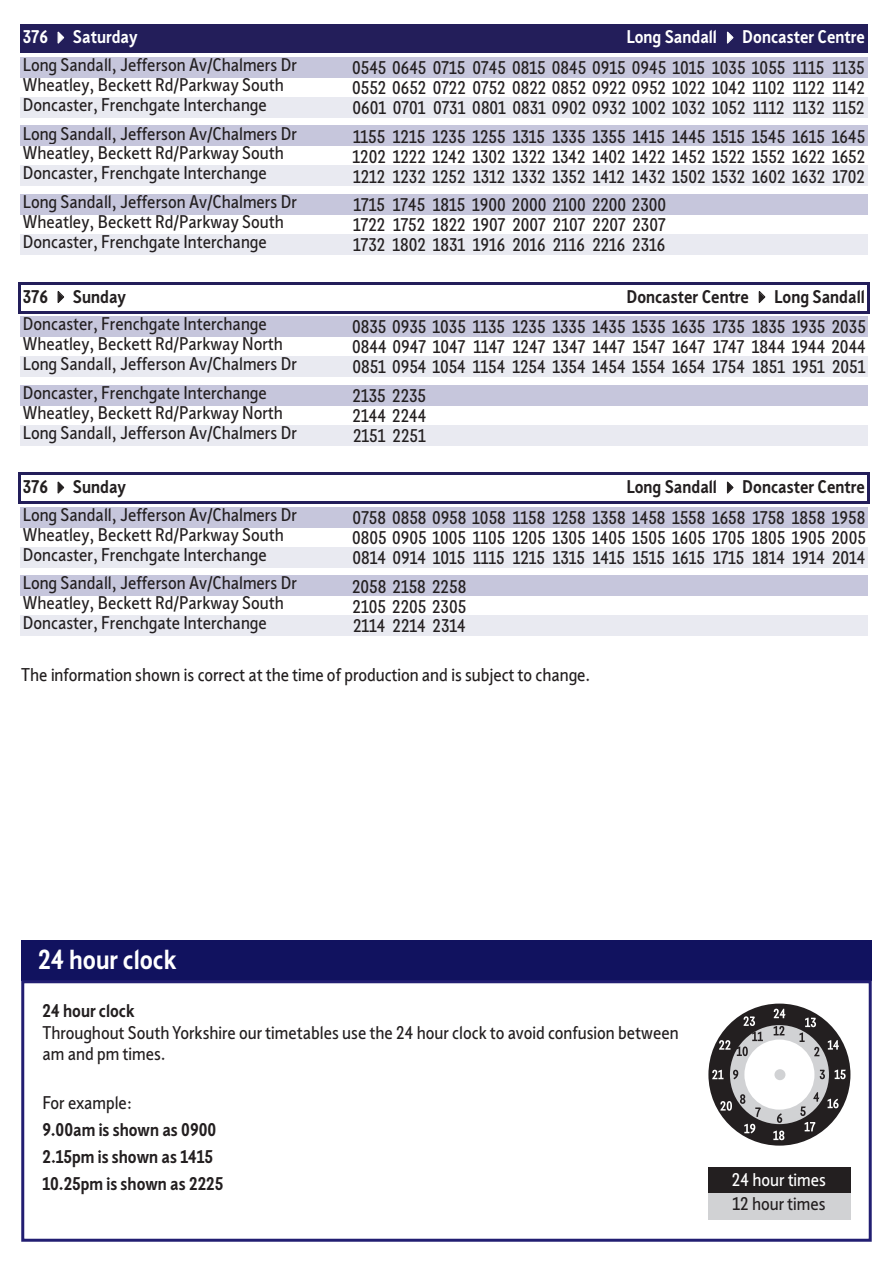
<style>
.page{position:relative;width:893px;height:1263px;background:#fff}
.page>*{position:absolute;margin:0;border:0;box-sizing:border-box;transform-origin:0 0}
.t1{font:700 27px "Sheffield Sans 2";color:#fff}
.t2{font:18px/27.6px "Sheffield Sans 2";color:#231f20}
.t3{font:700 18px/27px "Sheffield Sans 2";color:#231f20}
.t4{font:18px "Sheffield Sans Karto";color:#231f20}
.t5{font:700 18px "Sheffield Sans 2";color:#fff}
.t6{font:18px "Sheffield Sans 2";color:#fff}
.s1{font-weight:700;color:#fff}
.s2{color:#fff}
.s3{font-weight:700}
</style>
<div class="page">
<div style="left:21px;top:25px;width:847px;height:28px;background:#231e5a"></div>
<div style="left:21px;top:57px;width:847px;height:20px;background:#c6c6dc"></div>
<div style="left:21px;top:97px;width:847px;height:20px;background:#e9eaf1"></div>
<div style="left:21px;top:126px;width:847px;height:20px;background:#c6c6dc"></div>
<div style="left:21px;top:166px;width:847px;height:20px;background:#e9eaf1"></div>
<div style="left:21px;top:195px;width:847px;height:20px;background:#c6c6dc"></div>
<div style="left:21px;top:235px;width:847px;height:20px;background:#e9eaf1"></div>
<div style="left:21px;top:316px;width:847px;height:21px;background:#c6c6dc"></div>
<div style="left:21px;top:356px;width:847px;height:20px;background:#e9eaf1"></div>
<div style="left:21px;top:385px;width:847px;height:20px;background:#c6c6dc"></div>
<div style="left:21px;top:425px;width:847px;height:20px;background:#e9eaf1"></div>
<div style="left:21px;top:507px;width:847px;height:20px;background:#c6c6dc"></div>
<div style="left:21px;top:547px;width:847px;height:20px;background:#e9eaf1"></div>
<div style="left:21px;top:576px;width:847px;height:20px;background:#c6c6dc"></div>
<div style="left:21px;top:616px;width:847px;height:20px;background:#e9eaf1"></div>
<hr style="left:18px;top:282px;width:3px;height:32px;background:#231e5a">
<hr style="left:867px;top:285px;width:2px;height:29px;background:#231e5a">
<hr style="left:18px;top:472px;width:3px;height:32px;background:#231e5a">
<hr style="left:867px;top:475px;width:2px;height:29px;background:#231e5a">
<hr style="left:21px;top:282px;width:848px;height:3px;background:#231e5a">
<hr style="left:21px;top:311px;width:848px;height:3px;background:#231e5a">
<hr style="left:21px;top:472px;width:848px;height:3px;background:#231e5a">
<hr style="left:21px;top:501px;width:848px;height:3px;background:#231e5a">
<div style="left:21px;top:940px;width:851px;height:40px;background:#11125f"></div>
<div style="left:21px;top:980px;width:851px;height:262px;border:3px solid #221e72"></div>
<div style="left:708px;top:1167px;width:142px;height:26px;background:#231f20"></div>
<div style="left:708px;top:1193px;width:142px;height:26px;background:#d1d2d4"></div>
<div style="left:708px;top:1003px;width:142px;height:142px;background:#231f20;border-radius:50%"></div>
<svg style="left:728px;top:1023px;width:103px;height:103px;background:#bcbcbe"></svg>
<div style="left:725px;top:1020px;width:108px;height:108px;border:4px solid #231f20;border-radius:50%"></div>
<div style="left:744px;top:1039px;width:70px;height:70px;background:#fff;border-radius:50%"></div>
<div style="left:774px;top:1069px;width:11px;height:11px;background:#d1d2d4;border-radius:50%"></div>
<svg style="left:774px;top:1009px;width:11px;height:9px"></svg>
<svg style="left:774px;top:1026px;width:10px;height:9px"></svg>
<svg style="left:799px;top:1018px;width:20px;height:38px"></svg>
<svg style="left:828px;top:1040px;width:11px;height:9px"></svg>
<svg style="left:835px;top:1069px;width:11px;height:10px"></svg>
<svg style="left:820px;top:1070px;width:5px;height:9px"></svg>
<svg style="left:827px;top:1099px;width:12px;height:9px"></svg>
<svg style="left:805px;top:1122px;width:10px;height:9px"></svg>
<svg style="left:773px;top:1130px;width:11px;height:10px"></svg>
<svg style="left:744px;top:1124px;width:11px;height:9px"></svg>
<svg style="left:720px;top:1101px;width:12px;height:10px"></svg>
<svg style="left:712px;top:1070px;width:11px;height:9px"></svg>
<svg style="left:719px;top:1040px;width:11px;height:10px"></svg>
<svg style="left:744px;top:1016px;width:11px;height:10px"></svg>
<svg style="left:777px;top:1113px;width:5px;height:10px"></svg>
<svg style="left:800px;top:1106px;width:6px;height:10px"></svg>
<svg style="left:813px;top:1092px;width:6px;height:10px"></svg>
<svg style="left:755px;top:1107px;width:6px;height:10px"></svg>
<svg style="left:740px;top:1094px;width:5px;height:10px"></svg>
<svg style="left:733px;top:1070px;width:5px;height:9px"></svg>
<svg style="left:737px;top:1032px;width:26px;height:24px"></svg>
<p class="t2" style="left:23px;top:23px;width:276px"><span class="s1">376</span> <span class="s2">✔</span> <span class="s1">Saturday<br></span>Long Sandall, Jefferson Av/Chalmers Dr</p>
<p class="t5" style="left:626px;top:25px;width:240px">Long Sandall ✔ Doncaster Centre</p>
<p class="t2" style="left:352px;top:53px;width:514px">0545 0645 0715 0745 0815 0845 0915 0945 1015 1035 1055 1115 1135</p>
<p class="t2" style="left:23px;top:70px;width:262px">Wheatley, Beckett Rd/Parkway South</p>
<p class="t2" style="left:352px;top:73px;width:514px">0552 0652 0722 0752 0822 0852 0922 0952 1022 1042 1102 1122 1142</p>
<p class="t2" style="left:23px;top:90px;width:246px">Doncaster, Frenchgate Interchange</p>
<p class="t2" style="left:352px;top:93px;width:514px">0601 0701 0731 0801 0831 0902 0932 1002 1032 1052 1112 1132 1152</p>
<p class="t2" style="left:23px;top:119px;width:276px">Long Sandall, Jefferson Av/Chalmers Dr</p>
<p class="t2" style="left:353px;top:122px;width:514px">1155 1215 1235 1255 1315 1335 1355 1415 1445 1515 1545 1615 1645</p>
<p class="t2" style="left:23px;top:139px;width:262px">Wheatley, Beckett Rd/Parkway South</p>
<p class="t2" style="left:353px;top:142px;width:514px">1202 1222 1242 1302 1322 1342 1402 1422 1452 1522 1552 1622 1652</p>
<p class="t2" style="left:23px;top:159px;width:246px">Doncaster, Frenchgate Interchange</p>
<p class="t2" style="left:353px;top:162px;width:513px">1212 1232 1252 1312 1332 1352 1412 1432 1502 1532 1602 1632 1702</p>
<p class="t2" style="left:23px;top:188px;width:276px">Long Sandall, Jefferson Av/Chalmers Dr</p>
<p class="t2" style="left:354px;top:191px;width:314px">1715 1745 1815 1900 2000 2100 2200 2300</p>
<p class="t2" style="left:23px;top:208px;width:262px">Wheatley, Beckett Rd/Parkway South</p>
<p class="t2" style="left:353px;top:211px;width:314px">1722 1752 1822 1907 2007 2107 2207 2307</p>
<p class="t2" style="left:23px;top:228px;width:246px">Doncaster, Frenchgate Interchange</p>
<p class="t2" style="left:353px;top:231px;width:314px">1732 1802 1831 1916 2016 2116 2216 2316</p>
<p class="t2" style="left:23px;top:282px;width:246px"><span class="s3">376</span> ✔ <span class="s3">Sunday<br></span>Doncaster, Frenchgate Interchange</p>
<p class="t3" style="left:626px;top:282px;width:240px">Doncaster Centre ✔ Long Sandall</p>
<p class="t2" style="left:352px;top:313px;width:515px">0835 0935 1035 1135 1235 1335 1435 1535 1635 1735 1835 1935 2035</p>
<p class="t2" style="left:23px;top:330px;width:262px">Wheatley, Beckett Rd/Parkway North</p>
<p class="t2" style="left:352px;top:333px;width:515px">0844 0947 1047 1147 1247 1347 1447 1547 1647 1747 1844 1944 2044</p>
<p class="t2" style="left:23px;top:349px;width:276px">Long Sandall, Jefferson Av/Chalmers Dr</p>
<p class="t2" style="left:352px;top:353px;width:514px">0851 0954 1054 1154 1254 1354 1454 1554 1654 1754 1851 1951 2051</p>
<p class="t2" style="left:23px;top:378px;width:246px">Doncaster, Frenchgate Interchange</p>
<p class="t2" style="left:353px;top:381px;width:75px">2135 2235</p>
<p class="t2" style="left:23px;top:398px;width:262px">Wheatley, Beckett Rd/Parkway North</p>
<p class="t2" style="left:353px;top:401px;width:75px">2144 2244</p>
<p class="t2" style="left:23px;top:418px;width:276px">Long Sandall, Jefferson Av/Chalmers Dr</p>
<p class="t2" style="left:353px;top:421px;width:74px">2151 2251</p>
<p class="t2" style="left:23px;top:473px;width:276px"><span class="s3">376</span> ✔ <span class="s3">Sunday<br></span>Long Sandall, Jefferson Av/Chalmers Dr</p>
<p class="t3" style="left:626px;top:473px;width:240px">Long Sandall ✔ Doncaster Centre</p>
<p class="t2" style="left:353px;top:503px;width:514px">0758 0858 0958 1058 1158 1258 1358 1458 1558 1658 1758 1858 1958</p>
<p class="t2" style="left:23px;top:520px;width:262px">Wheatley, Beckett Rd/Parkway South</p>
<p class="t2" style="left:352px;top:523px;width:515px">0805 0905 1005 1105 1205 1305 1405 1505 1605 1705 1805 1905 2005</p>
<p class="t2" style="left:23px;top:540px;width:246px">Doncaster, Frenchgate Interchange</p>
<p class="t2" style="left:352px;top:543px;width:514px">0814 0914 1015 1115 1215 1315 1415 1515 1615 1715 1814 1914 2014</p>
<p class="t2" style="left:23px;top:569px;width:276px">Long Sandall, Jefferson Av/Chalmers Dr</p>
<p class="t2" style="left:352px;top:572px;width:116px">2058 2158 2258</p>
<p class="t2" style="left:23px;top:589px;width:262px">Wheatley, Beckett Rd/Parkway South</p>
<p class="t2" style="left:353px;top:592px;width:115px">2105 2205 2305</p>
<p class="t2" style="left:23px;top:609px;width:246px">Doncaster, Frenchgate Interchange</p>
<p class="t2" style="left:353px;top:612px;width:114px">2114 2214 2314</p>
<p class="t4" style="left:21px;top:665px;width:571px">The information shown is correct at the time of production and is subject to change.</p>
<h1 class="t1" style="left:38px;top:941px;width:140px">24 hour clock</h1>
<p class="t3" style="left:43px;top:997px;width:94px">24 hour clock</p>
<p class="t2" style="left:43px;top:1021px;width:638px;line-height:21.6px">Throughout South Yorkshire our timetables use the 24 hour clock to avoid confusion between am and pm times.</p>
<p class="t2" style="left:43px;top:1088px;width:91px">For example:</p>
<p class="t3" style="left:43px;top:1116px;width:182px">9.00am is shown as 0900<br>2.15pm is shown as 1415<br>10.25pm is shown as 2225</p>
<p class="t6" style="left:732px;top:1168px;width:96px">24 hour times</p>
<p class="t2" style="left:732px;top:1190px;width:95px">12 hour times</p>
</div>
